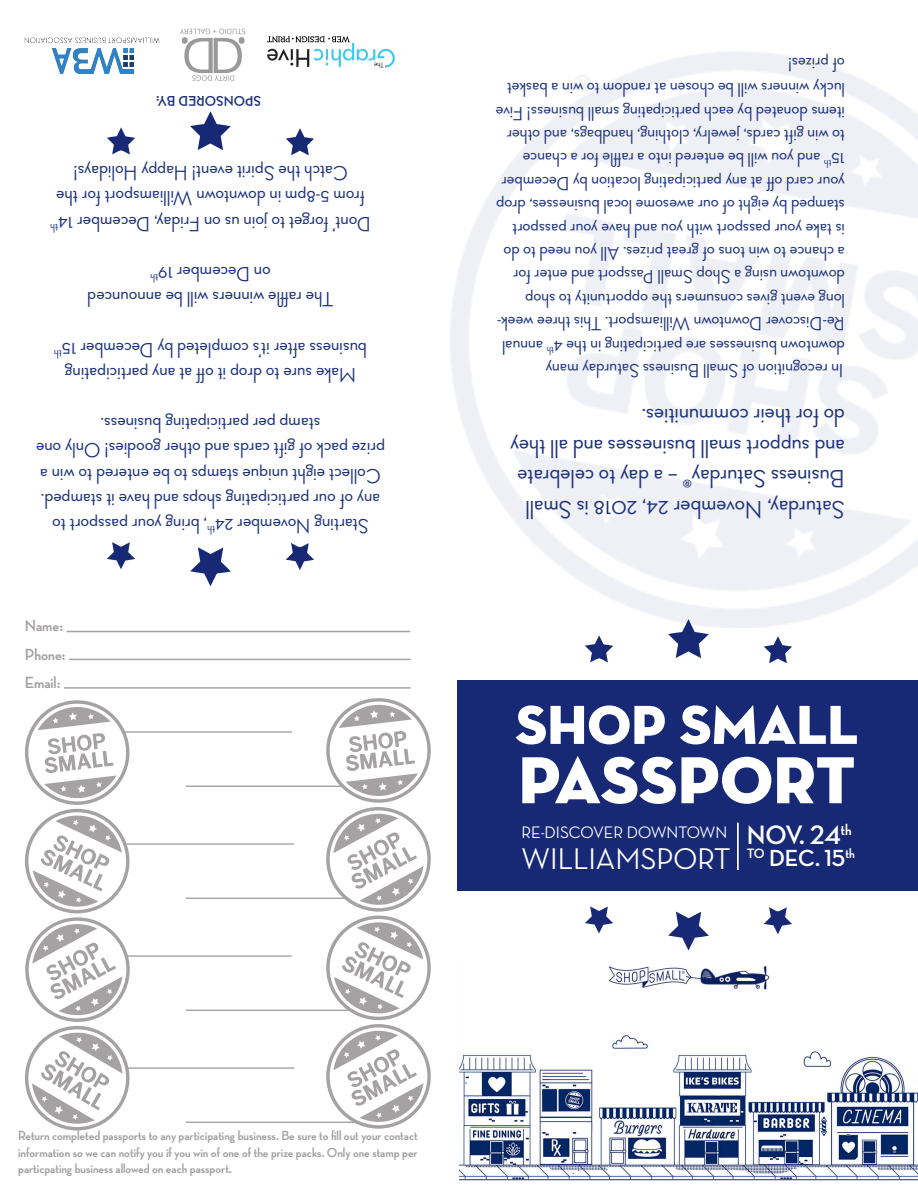
<style>
.page{position:relative;width:918px;height:1188px;background:#fff}
.page>*{position:absolute;margin:0;border:0;box-sizing:border-box;transform-origin:0 0}
.t1{font:67.65px "Neutraface Display Titling";color:#fff}
.t2{font:55.95px "Neutraface Display Titling";color:#fff}
.t3{font:500 30.45px "Neutra Disp";color:#fff}
.t4{font:700 27.15px "Neutra Disp";color:#fff}
.t5{font:500 25.5px/30.6px "Neutra Disp";color:#1c327d}
.t6{font:700 23.7px "Neutra Disp";color:#fff}
.t7{font:500 21px/25.2px "Neutra Disp";color:#1c327d;text-align:center}
.t8{font:500 19.5px/23.4px "Neutra Disp";color:#1c327d}
.t9{font:500 16.95px "Neutra Disp";color:#fff}
.t10{font:700 16.5px "Neutra Disp";color:#a5a2a3}
.t11{font:700 14.4px "Neutra Disp";color:#1c327d}
.t12{font:700 13.5px/16.5px "Neutra Disp";color:#a5a2a3;text-align:justify}
.s1{font-size:15px}
</style>
<div class="page">
<div style="left:457px;top:680px;width:461px;height:211px;background:#172975"></div>
<svg style="left:25px;top:700px;width:105px;height:430px"></svg>
<hr style="left:125px;top:731px;width:167px;height:2px;background:#a5a2a3">
<hr style="left:126px;top:843px;width:168px;height:2px;background:#a5a2a3">
<hr style="left:127px;top:1067px;width:167px;height:2px;background:#a5a2a3">
<hr style="left:126px;top:955px;width:166px;height:2px;background:#a5a2a3">
<hr style="left:186px;top:786px;width:156px;height:1px;background:#a5a2a3">
<hr style="left:186px;top:898px;width:158px;height:1px;background:#a5a2a3">
<hr style="left:186px;top:1122px;width:173px;height:1px;background:#a5a2a3">
<hr style="left:186px;top:1010px;width:163px;height:1px;background:#a5a2a3">
<svg style="left:326px;top:698px;width:105px;height:431px"></svg>
<hr style="left:66px;top:631px;width:344px;height:1px;background:#a5a2a3">
<hr style="left:69px;top:659px;width:342px;height:1px;background:#a5a2a3">
<hr style="left:64px;top:687px;width:347px;height:2px;background:#a5a2a3">
<hr style="left:737px;top:823px;width:2px;height:47px;background:#fff">
<svg style="left:668px;top:627px;width:41px;height:31px"></svg>
<svg style="left:585px;top:635px;width:28px;height:28px"></svg>
<svg style="left:764px;top:636px;width:28px;height:27px"></svg>
<svg style="left:668px;top:912px;width:41px;height:39px"></svg>
<svg style="left:764px;top:907px;width:28px;height:27px"></svg>
<svg style="left:585px;top:906px;width:28px;height:27px"></svg>
<img style="left:459px;top:965px;width:459px;height:215px">
<img style="left:450px;top:52px;width:468px;height:575px">
<svg style="left:267px;top:36px;width:128px;height:32px"></svg>
<img style="left:180px;top:28px;width:66px;height:53px">
<img style="left:25px;top:37px;width:135px;height:37px">
<svg style="left:190px;top:111px;width:41px;height:39px"></svg>
<svg style="left:107px;top:127px;width:28px;height:28px"></svg>
<svg style="left:286px;top:128px;width:28px;height:27px"></svg>
<svg style="left:190px;top:547px;width:41px;height:39px"></svg>
<svg style="left:286px;top:543px;width:28px;height:27px"></svg>
<svg style="left:107px;top:542px;width:28px;height:27px"></svg>
<p class="t11" style="left:261px;top:109px;width:106px;rotate:-180deg">SPONSORED BY:</p>
<p class="t7" style="left:371px;top:236px;width:322px;rotate:-180deg">Dont’ forget to join us on Friday, December 14<sup>th </sup>from 5-8pm in downtown Williamsport for the<br>Catch the Spirit event! Happy Holidays!</p>
<p class="t7" style="left:271px;top:287px;width:122px;rotate:-180deg">on December 19<sup>th</sup></p>
<p class="t7" style="left:334px;top:312px;width:248px;rotate:-180deg">The raffle winners will be announced</p>
<p class="t7" style="left:367px;top:387px;width:314px;rotate:-180deg">Make sure to drop it off at any participating business after it’s completed by December 15<sup>th</sup></p>
<p class="t7" style="left:385px;top:539px;width:351px;rotate:-180deg">Starting November 24<sup>th</sup>, bring your passport to<br>any of our participating shops and have it stamped.<br>Collect eight unique stamps to be entered to win a prize pack of gift cards and other goodies! Only one stamp per participating business.</p>
<p class="t10" style="left:25px;top:616px;width:40px">Name:</p>
<p class="t10" style="left:25px;top:645px;width:42px">Phone:</p>
<p class="t10" style="left:25px;top:673px;width:37px">Email:</p>
<p class="t8" style="left:845px;top:76px;width:59px;rotate:-180deg">of prizes!</p>
<p class="t8" style="left:845px;top:382px;width:351px;rotate:-180deg">In recognition of Small Business Saturday many downtown businesses are participating in the 4<sup>th</sup> annual Re-Discover Downtown Williamsport. This three week&shy;long event gives consumers the opportunity to shop downtown using a Shop Small Passport and enter for<br>a chance to win tons of great prizes. All you need to do is take your passport with you and have your passport stamped by eight of our awesome local businesses, drop your card off at any participating location by December 15<sup>th</sup> and you will be entered into a raffle for a chance<br>to win gift cards, jewelry, clothing, handbags, and other items donated by each participating small business! Five lucky winners will be chosen at random to win a basket</p>
<p class="t5" style="left:845px;top:525px;width:336px;rotate:-180deg">Saturday, November 24, 2018 is Small Business Saturday® – a day to celebrate and support small businesses and all they do for their communities.</p>
<p class="t2" style="left:515px;top:690px;width:344px">SHOP SMALL</p>
<p class="t1" style="left:518px;top:738px;width:339px">PASSPORT</p>
<p class="t9" style="left:522px;top:823px;width:207px">RE-DISCOVER DOWNTOWN</p>
<p class="t3" style="left:522px;top:842px;width:210px">WILLIAMSPORT</p>
<p class="t4" style="left:747px;top:819px;width:106px">NOV. 24<sup>th</sup></p>
<p class="t6" style="left:747px;top:845px;width:110px"><sup>TO</sup> DEC. 15<sup>th</sup></p>
<p class="t12" style="left:18px;top:1127px;width:401px">Return completed passports to any participating business. Be sure to fill out your contact information so we can notify you if you win of one of the prize packs. Only one stamp per particpating business allowed on each passport<span class="s1">.</span></p>
</div>
